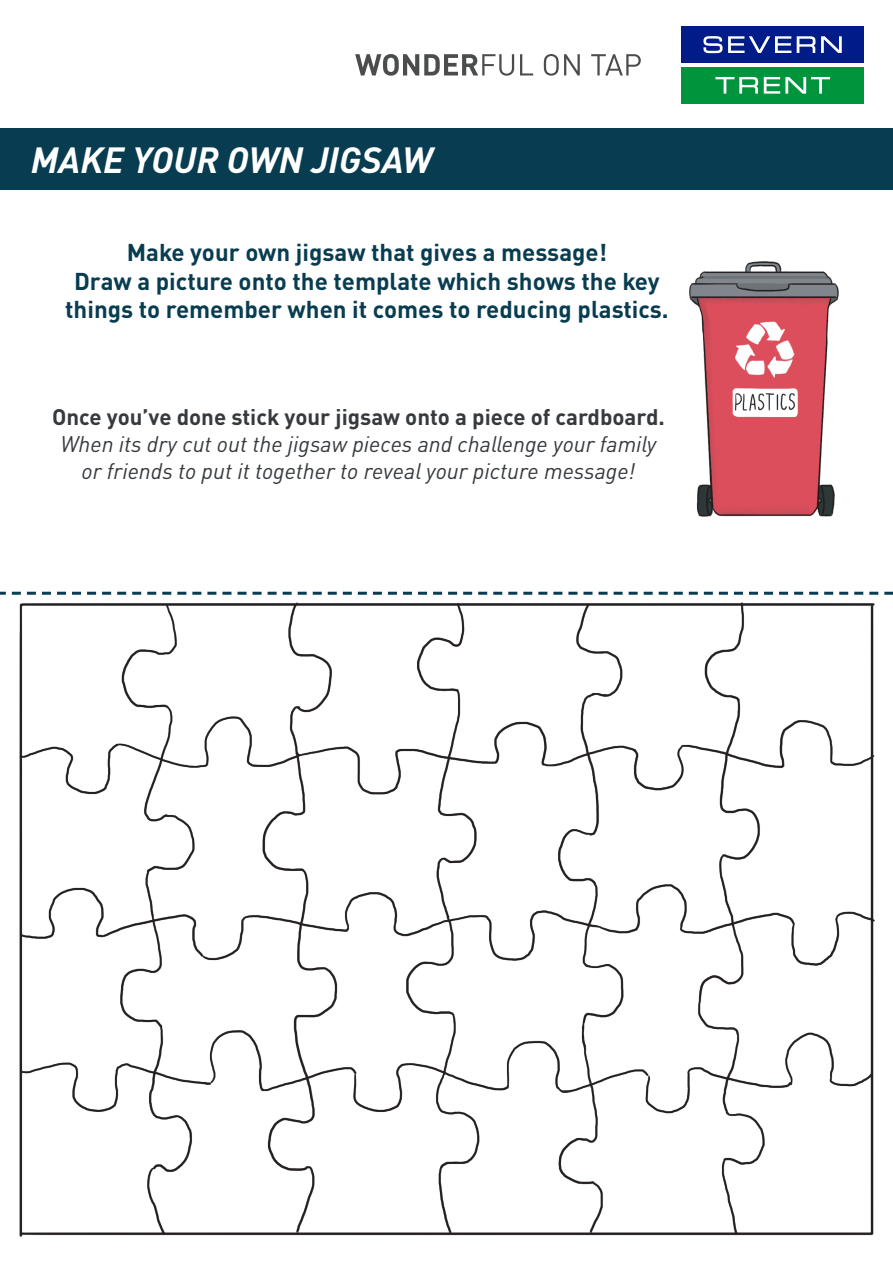
<style>
.page{position:relative;width:893px;height:1263px;background:#fff}
.page>*{position:absolute;margin:0;border:0;box-sizing:border-box;transform-origin:0 0}
.t1{font:italic 700 36px "DINOT";color:#fff}
.t2{font:700 24px/28.8px "DINOT";color:#083d51;text-align:center}
.t3{font:italic 22.2px/26.7px "DINOT";color:#363a3d;text-align:center}
.t4{font:700 22.2px "DINOT";color:#363a3d}
</style>
<div class="page">
<div style="left:0;top:129px;width:893px;height:61px;background:#083d51"></div>
<div style="left:681px;top:27px;width:183px;height:36px;background:#001c88"></div>
<div style="left:681px;top:67px;width:183px;height:36px;background:#00943d"></div>
<svg style="left:703px;top:36px;width:19px;height:17px"></svg>
<svg style="left:728px;top:36px;width:63px;height:17px"></svg>
<svg style="left:797px;top:36px;width:18px;height:17px"></svg>
<svg style="left:821px;top:36px;width:21px;height:17px"></svg>
<svg style="left:715px;top:77px;width:43px;height:17px"></svg>
<svg style="left:764px;top:77px;width:66px;height:17px"></svg>
<svg style="left:355px;top:54px;width:159px;height:22px"></svg>
<svg style="left:520px;top:54px;width:13px;height:21px"></svg>
<svg style="left:544px;top:54px;width:36px;height:22px"></svg>
<svg style="left:591px;top:54px;width:50px;height:21px"></svg>
<img style="left:0;top:591px;width:893px;height:646px">
<svg style="left:0;top:592px;width:893px;height:3px"></svg>
<img style="left:690px;top:262px;width:149px;height:255px">
<h1 class="t1" style="left:31px;top:137px;width:403px">MAKE YOUR OWN JIGSAW</h1>
<p class="t2" style="left:65px;top:237px;width:605px">Make your own jigsaw that gives a message!<br>Draw a picture onto the template which shows the key things to remember when it comes to reducing plastics.</p>
<p class="t4" style="left:52px;top:403px;width:614px">Once you’ve done stick your jigsaw onto a piece of cardboard.</p>
<p class="t3" style="left:60px;top:430px;width:597px">When its dry cut out the jigsaw pieces and challenge your family or friends to put it together to reveal your picture message!</p>
</div>
